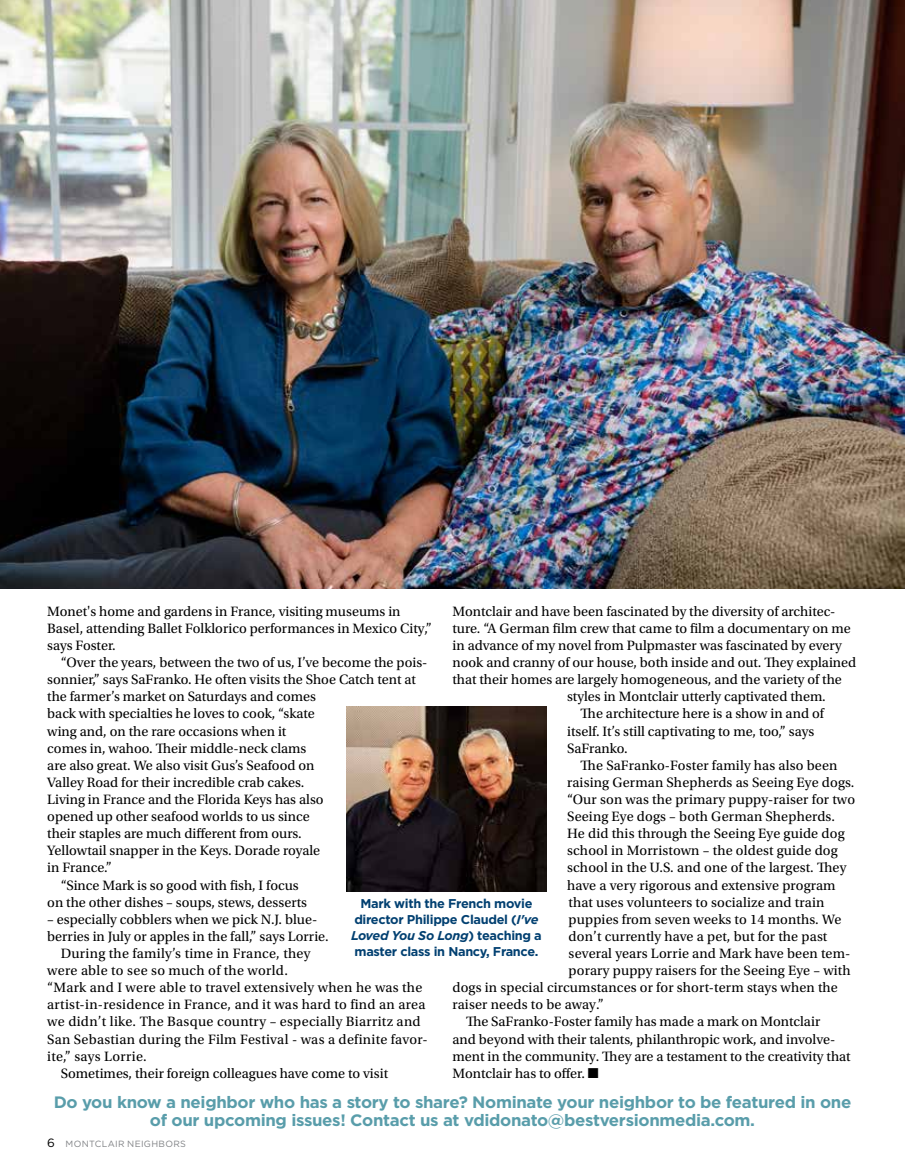
<style>
.page{position:relative;width:905px;height:1175px;background:#fff}
.page>*{position:absolute;margin:0;border:0;box-sizing:border-box;transform-origin:0 0}
.t1{font:700 16.5px/18px "Gotham";letter-spacing:-.02em;color:#599daa;text-align:center}
.t2{font:14.25px/17.1px "Utopia Std";color:#000}
.t3{font:14.25px "Utopia Std";letter-spacing:.02em;color:#000}
.t4{font:700 12.75px/15.8px "Gotham";letter-spacing:-.025em;color:#024071;text-align:center}
.t5{font:9px "Gotham";letter-spacing:.035em;color:#808285}
.s1{font-style:italic}
.s2{font-size:12px;color:#000}
</style>
<div class="page">
<img style="left:347px;top:706px;width:199px;height:185px">
<img style="left:0;top:0;width:904px;height:588px">
<p class="t2" style="left:47px;top:603px;width:386px">Monet's home and gardens in France, visiting museums in<br>Basel, attending Ballet Folklorico performances in Mexico City,” says Foster.</p>
<p class="t2" style="left:61px;top:654px;width:368px">“Over the years, between the two of us, I’ve become the pois-</p>
<p class="t2" style="left:47px;top:671px;width:370px">sonnier,” says SaFranko. He often visits the Shoe Catch tent at</p>
<p class="t2" style="left:47px;top:688px;width:270px">the farmer’s market on Saturdays and comes</p>
<p class="t2" style="left:47px;top:705px;width:269px">back with specialties he loves to cook, “skate</p>
<p class="t2" style="left:47px;top:722px;width:240px">wing and, on the rare occasions when it</p>
<p class="t2" style="left:47px;top:739px;width:261px">comes in, wahoo. Their middle-neck clams</p>
<p class="t2" style="left:47px;top:757px;width:269px">are also great. We also visit Gus’s Seafood on</p>
<p class="t2" style="left:47px;top:774px;width:259px">Valley Road for their incredible crab cakes.</p>
<p class="t2" style="left:47px;top:791px;width:278px">Living in France and the Florida Keys has also</p>
<p class="t2" style="left:47px;top:808px;width:264px">opened up other seafood worlds to us since</p>
<p class="t2" style="left:47px;top:825px;width:256px">their staples are much different from ours.</p>
<p class="t2" style="left:47px;top:842px;width:274px">Yellowtail snapper in the Keys. Dorade royale</p>
<p class="t2" style="left:47px;top:859px;width:66px">in France.”</p>
<p class="t2" style="left:61px;top:876px;width:239px">“Since Mark is so good with fish, I focus</p>
<p class="t2" style="left:47px;top:893px;width:261px">on the other dishes – soups, stews, desserts</p>
<p class="t2" style="left:47px;top:910px;width:271px">– especially cobblers when we pick N.J. blue-</p>
<p class="t2" style="left:47px;top:928px;width:283px">berries in July or apples in the fall,” says Lorrie.</p>
<p class="t3" style="left:61px;top:945px;width:251px">During the family’s time in France, they</p>
<p class="t3" style="left:47px;top:962px;width:242px">were able to see so much of the world.</p>
<p class="t3" style="left:47px;top:979px;width:377px">“Mark and I were able to travel extensively when he was the</p>
<p class="t3" style="left:47px;top:997px;width:379px">artist-in-residence in France, and it was hard to find an area</p>
<p class="t3" style="left:47px;top:1014px;width:375px">we didn’t like. The Basque country – especially Biarritz and</p>
<p class="t3" style="left:47px;top:1031px;width:382px">San Sebastian during the Film Festival - was a definite favor-</p>
<p class="t3" style="left:47px;top:1048px;width:101px">ite,” says Lorrie.</p>
<p class="t2" style="left:61px;top:1064px;width:329px">Sometimes, their foreign colleagues have come to visit</p>
<p class="t2" style="left:452px;top:603px;width:384px">Montclair and have been fascinated by the diversity of architec-</p>
<p class="t2" style="left:452px;top:620px;width:400px">ture. “A German film crew that came to film a documentary on me</p>
<p class="t2" style="left:452px;top:637px;width:391px">in advance of my novel from Pulpmaster was fascinated by every</p>
<p class="t2" style="left:452px;top:654px;width:405px">nook and cranny of our house, both inside and out. They explained</p>
<p class="t2" style="left:452px;top:671px;width:391px">that their homes are largely homogeneous, and the variety of the</p>
<p class="t2" style="left:567px;top:688px;width:260px">styles in Montclair utterly captivated them.</p>
<p class="t2" style="left:580px;top:705px;width:245px">The architecture here is a show in and of</p>
<p class="t2" style="left:567px;top:722px;width:248px">itself. It’s still captivating to me, too,” says</p>
<p class="t2" style="left:567px;top:739px;width:62px">SaFranko.</p>
<p class="t2" style="left:580px;top:757px;width:258px">The SaFranko-Foster family has also been</p>
<p class="t2" style="left:567px;top:774px;width:289px">raising German Shepherds as Seeing Eye dogs.</p>
<p class="t2" style="left:567px;top:791px;width:289px">“Our son was the primary puppy-raiser for two</p>
<p class="t2" style="left:567px;top:808px;width:269px">Seeing Eye dogs – both German Shepherds.</p>
<p class="t2" style="left:567px;top:825px;width:279px">He did this through the Seeing Eye guide dog</p>
<p class="t2" style="left:567px;top:842px;width:272px">school in Morristown – the oldest guide dog</p>
<p class="t2" style="left:567px;top:859px;width:281px">school in the U.S. and one of the largest. They</p>
<p class="t2" style="left:567px;top:876px;width:270px">have a very rigorous and extensive program</p>
<p class="t2" style="left:568px;top:893px;width:257px">that uses volunteers to socialize and train</p>
<p class="t2" style="left:568px;top:910px;width:274px">puppies from seven weeks to 14 months. We</p>
<p class="t2" style="left:568px;top:928px;width:260px">don’t currently have a pet, but for the past</p>
<p class="t2" style="left:568px;top:945px;width:283px">several years Lorrie and Mark have been tem-</p>
<p class="t2" style="left:568px;top:962px;width:283px">porary puppy raisers for the Seeing Eye – with</p>
<p class="t2" style="left:452px;top:979px;width:387px">dogs in special circumstances or for short-term stays when the</p>
<p class="t2" style="left:452px;top:996px;width:153px">raiser needs to be away.”</p>
<p class="t2" style="left:466px;top:1013px;width:356px">The SaFranko-Foster family has made a mark on Montclair</p>
<p class="t2" style="left:452px;top:1030px;width:384px">and beyond with their talents, philanthropic work, and involve-</p>
<p class="t2" style="left:452px;top:1047px;width:399px">ment in the community. They are a testament to the creativity that</p>
<p class="t2" style="left:452px;top:1064px;width:148px">Montclair has to offer. ■</p>
<p class="t4" style="left:351px;top:895px;width:192px">Mark with the French movie director Philippe Claudel (<span class="s1">I've<br>Loved You So Long</span>) teaching a master class in Nancy, France.</p>
<p class="t1" style="left:54px;top:1092px;width:799px">Do you know a neighbor who has a story to share? Nominate your neighbor to be featured in one of our upcoming issues! Contact us at vdidonato@bestversionmedia.com.</p>
<p class="t5" style="left:47px;top:1138px;width:140px"><span class="s2">6</span> MONTCLAIR NEIGHBORS</p>
</div>
